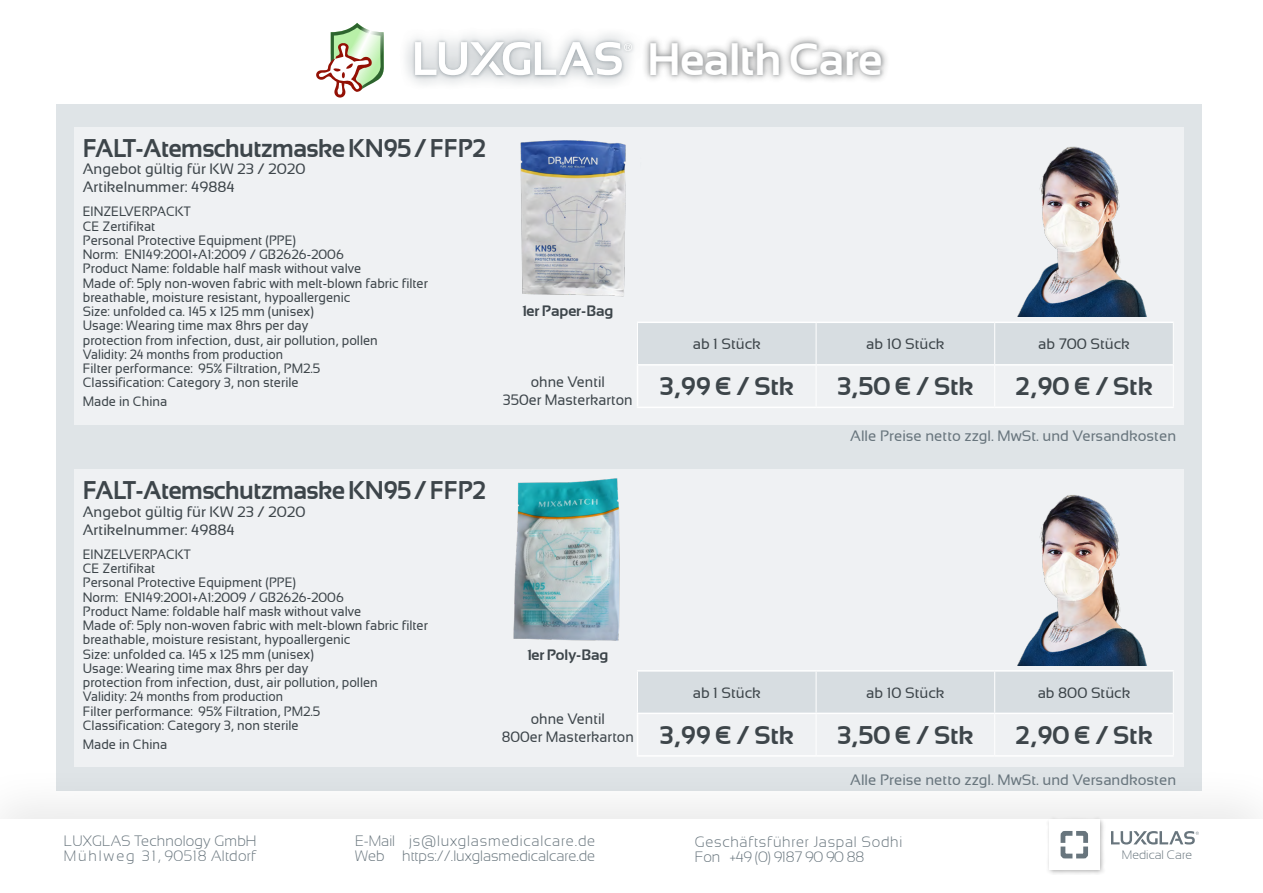
<style>
.page{position:relative;width:1263px;height:893px;background:#fff}
.page>*{position:absolute;margin:0;border:0;box-sizing:border-box;transform-origin:0 0}
.t1{font:700 45.15px "Sansation";letter-spacing:-.01em;color:#fff}
.t2{font:700 25.5px "Sansation";letter-spacing:-.02em;color:#3d454a;scale:.95 1}
.t3{font:700 25.5px "Sansation";letter-spacing:-.02em;color:#3d454a}
.t4{font:15px/18px "Sansation";color:#3d454a}
.t5{font:15px "Sansation";color:#68757d}
.t6{font:300 15px/15px "Sansation";color:#68757d}
.t7{font:15px/18px "Sansation";color:#3d454a;text-align:center;scale:.96 1}
.t8{font:300 15px/15px "Sansation";letter-spacing:.05em;color:#68757d}
.t9{font:300 15px/15px "Sansation";letter-spacing:.02em;color:#68757d}
.t10{font:700 15px "Sansation";color:#3d454a}
.t11{font:13.5px/14.2px "Sansation";color:#3d454a;scale:.96 1}
.t12{font:300 12.3px "Sansation";color:#68757d}
</style>
<div class="page">
<div style="left:56px;top:105px;width:1146px;height:686px;background:#dfe4e7"></div>
<div style="left:0;top:761px;width:1263px;height:132px;background:#000;opacity:.09"></div>
<div style="left:0;top:819px;width:1263px;height:74px;background:#fff"></div>
<svg style="left:1111px;top:831px;width:88px;height:13px"></svg>
<div style="left:1046px;top:816px;width:59px;height:59px;background:#000;opacity:.3"></div>
<div style="left:1049px;top:819px;width:50px;height:50px;background:#fff"></div>
<svg style="left:1060px;top:831px;width:28px;height:28px"></svg>
<div style="left:399px;top:26px;width:247px;height:65px;background:#68757d;opacity:.75"></div>
<div style="left:412px;top:38px;width:223px;height:41px;background:#68757d;opacity:.5"></div>
<svg style="left:415px;top:42px;width:217px;height:33px"></svg>
<svg style="left:316px;top:23px;width:68px;height:75px"></svg>
<div style="left:641px;top:34px;width:250px;height:50px;background:#000;opacity:.75"></div>
<div style="left:647px;top:40px;width:238px;height:38px;background:#3d454a;opacity:.75"></div>
<div style="left:74px;top:470px;width:1110px;height:297px;background:#eff1f3"></div>
<div style="left:74px;top:128px;width:1110px;height:297px;background:#eff1f3"></div>
<div style="left:638px;top:672px;width:535px;height:40px;background:#d7dde1"></div>
<hr style="left:637px;top:672px;width:1px;height:41px;background:#fff">
<hr style="left:816px;top:672px;width:1px;height:41px;background:#fff">
<hr style="left:994px;top:672px;width:1px;height:41px;background:#fff">
<hr style="left:1173px;top:672px;width:1px;height:41px;background:#fff">
<hr style="left:816px;top:714px;width:1px;height:41px;background:#fff">
<hr style="left:994px;top:714px;width:1px;height:41px;background:#fff">
<hr style="left:1173px;top:713px;width:1px;height:42px;background:#fff">
<hr style="left:637px;top:670px;width:179px;height:2px;background:#fff">
<hr style="left:816px;top:670px;width:179px;height:2px;background:#fff">
<hr style="left:995px;top:670px;width:179px;height:2px;background:#fff">
<hr style="left:637px;top:713px;width:179px;height:1px;background:#fff">
<hr style="left:637px;top:714px;width:1px;height:41px;background:#fff">
<hr style="left:816px;top:713px;width:179px;height:1px;background:#fff">
<hr style="left:995px;top:713px;width:178px;height:1px;background:#fff">
<hr style="left:637px;top:755px;width:179px;height:2px;background:#fff">
<hr style="left:816px;top:755px;width:179px;height:2px;background:#fff">
<hr style="left:995px;top:755px;width:179px;height:2px;background:#fff">
<div style="left:638px;top:323px;width:535px;height:41px;background:#d7dde1"></div>
<hr style="left:637px;top:323px;width:1px;height:41px;background:#fff">
<hr style="left:816px;top:323px;width:1px;height:41px;background:#fff">
<hr style="left:994px;top:323px;width:1px;height:41px;background:#fff">
<hr style="left:1173px;top:323px;width:1px;height:42px;background:#fff">
<hr style="left:816px;top:366px;width:1px;height:41px;background:#fff">
<hr style="left:994px;top:366px;width:1px;height:41px;background:#fff">
<hr style="left:1173px;top:365px;width:1px;height:42px;background:#fff">
<hr style="left:637px;top:322px;width:179px;height:1px;background:#fff">
<hr style="left:816px;top:322px;width:179px;height:1px;background:#fff">
<hr style="left:995px;top:322px;width:179px;height:1px;background:#fff">
<hr style="left:637px;top:364px;width:179px;height:2px;background:#fff">
<hr style="left:637px;top:366px;width:1px;height:41px;background:#fff">
<hr style="left:816px;top:364px;width:179px;height:2px;background:#fff">
<hr style="left:995px;top:364px;width:178px;height:2px;background:#fff">
<hr style="left:637px;top:407px;width:179px;height:1px;background:#fff">
<hr style="left:816px;top:407px;width:179px;height:1px;background:#fff">
<hr style="left:995px;top:407px;width:179px;height:1px;background:#fff">
<img style="left:504px;top:469px;width:128px;height:172px">
<img style="left:483px;top:127px;width:170px;height:170px">
<img style="left:1017px;top:495px;width:130px;height:170px">
<img style="left:1017px;top:146px;width:130px;height:171px">
<h1 class="t1" style="left:647px;top:33px;width:237px">Health Care</h1>
<h2 class="t2" style="left:83px;top:133px;width:426px">FALT-Atemschutzmaske KN95 / FFP2</h2>
<p class="t4" style="left:83px;top:160px;width:224px">Angebot gültig für KW 23 / 2020<br>Artikelnummer: 49884</p>
<p class="t11" style="left:83px;top:205px;width:361px">EINZELVERPACKT<br>CE Zertifikat<br>Personal Protective Equipment (PPE)<br>Norm: EN149:2001+A1:2009 / GB2626-2006<br>Product Name: foldable half mask without valve<br>Made of: 5ply non-woven fabric with melt-blown fabric filter breathable, moisture resistant, hypoallergenic<br>Size: unfolded ca. 145 x 125 mm (unisex)<br>Usage: Wearing time max 8hrs per day<br>protection from infection, dust, air pollution, pollen<br>Validity: 24 months from production<br>Filter performance: ≥95% Filtration, PM2.5<br>Classification: Category 3, non sterile</p>
<p class="t11" style="left:83px;top:394px;width:89px">Made in China</p>
<p class="t10" style="left:522px;top:302px;width:93px">1er Paper-Bag</p>
<p class="t7" style="left:503px;top:372px;width:137px">ohne Ventil<br>350er Masterkarton</p>
<h2 class="t2" style="left:83px;top:475px;width:426px">FALT-Atemschutzmaske KN95 / FFP2</h2>
<p class="t4" style="left:83px;top:503px;width:224px">Angebot gültig für KW 23 / 2020<br>Artikelnummer: 49884</p>
<p class="t11" style="left:83px;top:547px;width:361px">EINZELVERPACKT<br>CE Zertifikat<br>Personal Protective Equipment (PPE)<br>Norm: EN149:2001+A1:2009 / GB2626-2006<br>Product Name: foldable half mask without valve<br>Made of: 5ply non-woven fabric with melt-blown fabric filter breathable, moisture resistant, hypoallergenic<br>Size: unfolded ca. 145 x 125 mm (unisex)<br>Usage: Wearing time max 8hrs per day<br>protection from infection, dust, air pollution, pollen<br>Validity: 24 months from production<br>Filter performance: ≥95% Filtration, PM2.5<br>Classification: Category 3, non sterile</p>
<p class="t11" style="left:83px;top:737px;width:89px">Made in China</p>
<p class="t10" style="left:527px;top:646px;width:83px">1er Poly-Bag</p>
<p class="t7" style="left:502px;top:710px;width:139px">ohne Ventil<br>800er Masterkarton</p>
<p class="t4" style="left:693px;top:335px;width:70px">ab 1 Stück</p>
<p class="t4" style="left:866px;top:335px;width:80px">ab 10 Stück</p>
<p class="t4" style="left:1038px;top:335px;width:93px">ab 700 Stück</p>
<h2 class="t3" style="left:659px;top:372px;width:136px">3,99 € / Stk</h2>
<h2 class="t3" style="left:837px;top:372px;width:138px">3,50 € / Stk</h2>
<h2 class="t3" style="left:1015px;top:372px;width:139px">2,90 € / Stk</h2>
<p class="t5" style="left:850px;top:428px;width:327px">Alle Preise netto zzgl. MwSt. und Versandkosten</p>
<p class="t4" style="left:693px;top:683px;width:70px">ab 1 Stück</p>
<p class="t4" style="left:866px;top:683px;width:80px">ab 10 Stück</p>
<p class="t4" style="left:1038px;top:683px;width:94px">ab 800 Stück</p>
<h2 class="t3" style="left:659px;top:720px;width:136px">3,99 € / Stk</h2>
<h2 class="t3" style="left:837px;top:720px;width:138px">3,50 € / Stk</h2>
<h2 class="t3" style="left:1015px;top:720px;width:139px">2,90 € / Stk</h2>
<p class="t5" style="left:850px;top:771px;width:327px">Alle Preise netto zzgl. MwSt. und Versandkosten</p>
<p class="t6" style="left:355px;top:833px;width:242px">E-Mail js@luxglasmedicalcare.de<br>Web https://.luxglasmedicalcare.de</p>
<p class="t9" style="left:64px;top:834px;width:194px">LUXGLAS Technology GmbH<br>Mühlweg 31, 90518 Altdorf</p>
<p class="t8" style="left:695px;top:835px;width:209px">Geschäftsführer Jaspal Sodhi<br>Fon +49 (0) 9187 90 90 88</p>
<p class="t12" style="left:1122px;top:848px;width:72px">Medical Care</p>
</div>
